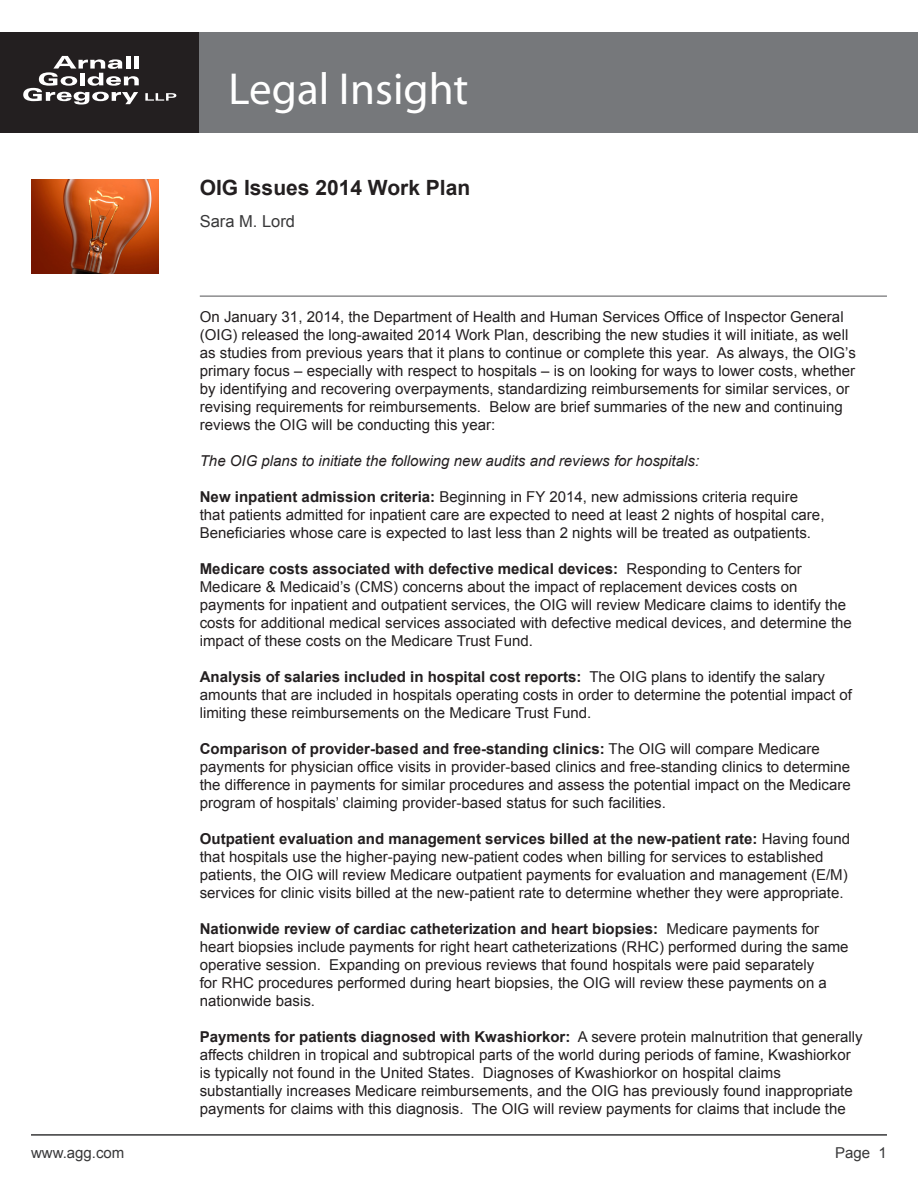
<style>
.page{position:relative;width:918px;height:1188px;background:#fff}
.page>*{position:absolute;margin:0;border:0;box-sizing:border-box;transform-origin:0 0}
.t1{font:45px "Myriad Pro";color:#fff}
.t2{font:700 21px "Arial";color:#231f20}
.By_line_-_Authors{font:16.5px "Arial";color:#383839}
.Regular_text{font:15px/18px "Arial";color:#231f20}
.Regular_text-2{font:italic 15px "Arial";color:#231f20}
.t3{font:15px "Arial";color:#383839}
.s1{font-weight:700}
</style>
<div class="page">
<div style="left:0;top:32px;width:200px;height:101px;background:#231f20"></div>
<svg style="left:23px;top:56px;width:116px;height:49px"></svg>
<svg style="left:145px;top:93px;width:31px;height:8px"></svg>
<div style="left:200px;top:32px;width:718px;height:101px;background:#76787b"></div>
<hr style="left:31px;top:1134px;width:856px;height:2px;background:#383839">
<img style="left:31px;top:180px;width:128px;height:94px">
<hr style="left:200px;top:296px;width:687px;height:1px;background:#535355">
<h1 class="t1" style="left:229px;top:61px;width:241px">Legal Insight</h1>
<p class="t2" style="left:200px;top:174px;width:272px">OIG Issues 2014 Work Plan</p>
<p class="By_line_-_Authors" style="left:200px;top:210px;width:97px">Sara M. Lord</p>
<p class="Regular_text" style="left:200px;top:308px;width:658px">On January 31, 2014, the Department of Health and Human Services Office of Inspector General (OIG) released the long-awaited 2014 Work Plan, describing the new studies it will initiate, as well as studies from previous years that it plans to continue or complete this year. As always, the OIG’s primary focus – especially with respect to hospitals – is on looking for ways to lower costs, whether by identifying and recovering overpayments, standardizing reimbursements for similar services, or revising requirements for reimbursements. Below are brief summaries of the new and continuing reviews the OIG will be conducting this year:</p>
<p class="Regular_text-2" style="left:200px;top:451px;width:501px">The OIG plans to initiate the following new audits and reviews for hospitals:</p>
<p class="Regular_text" style="left:200px;top:488px;width:626px"><span class="s1">New inpatient admission criteria:</span> Beginning in FY 2014, new admissions criteria require that patients admitted for inpatient care are expected to need at least 2 nights of hospital care,<br>Beneficiaries whose care is expected to last less than 2 nights will be treated as outpatients.</p>
<p class="Regular_text" style="left:200px;top:560px;width:654px"><span class="s1">Medicare costs associated with defective medical devices:</span> Responding to Centers for Medicare &amp; Medicaid’s (CMS) concerns about the impact of replacement devices costs on payments for inpatient and outpatient services, the OIG will review Medicare claims to identify the costs for additional medical services associated with defective medical devices, and determine the impact of these costs on the Medicare Trust Fund.</p>
<p class="Regular_text" style="left:200px;top:668px;width:654px"><span class="s1">Analysis of salaries included in hospital cost reports:</span> The OIG plans to identify the salary amounts that are included in hospitals operating costs in order to determine the potential impact of limiting these reimbursements on the Medicare Trust Fund.</p>
<p class="Regular_text" style="left:200px;top:740px;width:653px"><span class="s1">Comparison of provider-based and free-standing clinics:</span> The OIG will compare Medicare payments for physician office visits in provider-based clinics and free-standing clinics to determine the difference in payments for similar procedures and assess the potential impact on the Medicare program of hospitals’ claiming provider-based status for such facilities.</p>
<p class="Regular_text" style="left:200px;top:830px;width:652px"><span class="s1">Outpatient evaluation and management services billed at the new-patient rate:</span> Having found that hospitals use the higher-paying new-patient codes when billing for services to established patients, the OIG will review Medicare outpatient payments for evaluation and management (E/M) services for clinic visits billed at the new-patient rate to determine whether they were appropriate.</p>
<p class="Regular_text" style="left:200px;top:920px;width:650px"><span class="s1">Nationwide review of cardiac catheterization and heart biopsies:</span> Medicare payments for heart biopsies include payments for right heart catheterizations (RHC) performed during the same operative session. Expanding on previous reviews that found hospitals were paid separately<br>for RHC procedures performed during heart biopsies, the OIG will review these payments on a nationwide basis.</p>
<p class="Regular_text" style="left:200px;top:1028px;width:664px"><span class="s1">Payments for patients diagnosed with Kwashiorkor:</span> A severe protein malnutrition that generally affects children in tropical and subtropical parts of the world during periods of famine, Kwashiorkor is typically not found in the United States. Diagnoses of Kwashiorkor on hospital claims substantially increases Medicare reimbursements, and the OIG has previously found inappropriate payments for claims with this diagnosis. The OIG will review payments for claims that include the</p>
<p class="t3" style="left:31px;top:1142px;width:95px">www.agg.com</p>
<p class="t3" style="left:835px;top:1142px;width:53px">Page 1</p>
</div>
